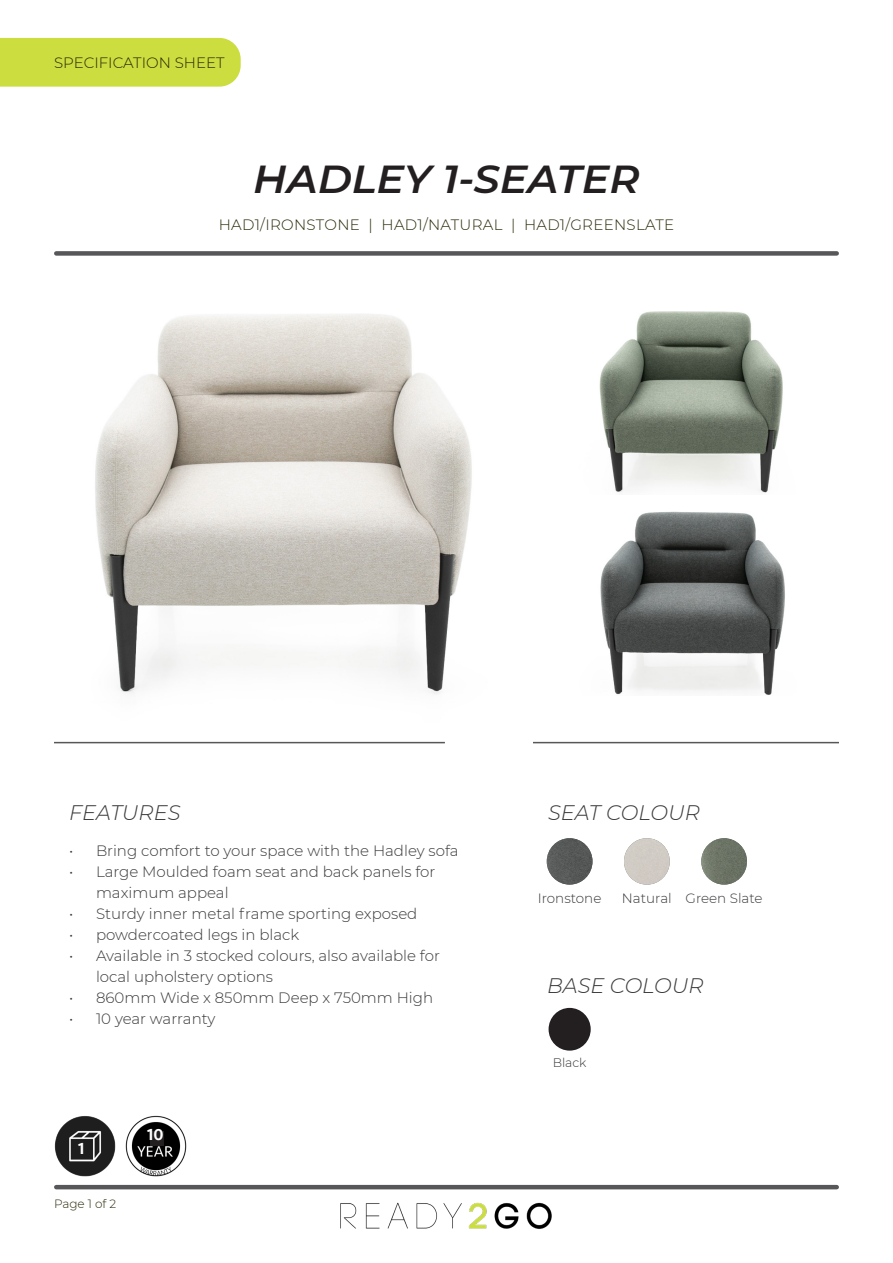
<style>
.page{position:relative;width:893px;height:1263px;background:#fff}
.page>*{position:absolute;margin:0;border:0;box-sizing:border-box;transform-origin:0 0}
.Main_Headline_26pt{font:italic 600 39px "Montserrat";color:#231f20;scale:1.06 1}
.SUBHEAD_14pt{font:italic 300 21px "Montserrat";color:#383839}
.t1{font:500 16.5px "Seravek";color:#fff}
.t2{font:300 15px/21px "Montserrat";color:#383839}
.Product_Codes_10pt{font:300 15px "Montserrat";letter-spacing:.015em;color:#2a2807}
.Colour_Name_9pt_-0{font:300 13.5px "Montserrat";color:#383839}
.Colour_Name_9pt_-0-2{font:300 12.45px "Montserrat";color:#383839}
.t3{font:300 12px "Montserrat";color:#2a2807}
</style>
<div class="page">
<div style="left:56px;top:251px;width:781px;height:5px;background:#575659"></div>
<hr style="left:54px;top:742px;width:391px;height:1px;background:#575659">
<hr style="left:533px;top:742px;width:306px;height:1px;background:#575659">
<img style="left:126px;top:1115px;width:60px;height:61px">
<div style="left:150px;top:1131px;width:14px;height:15px;background:#231f20"></div>
<img style="left:54px;top:1116px;width:61px;height:60px">
<div style="left:74px;top:1141px;width:13px;height:16px;background:#1e1e1e"></div>
<div style="left:549px;top:1008px;width:42px;height:42px;background:#231f20;border-radius:50%"></div>
<img style="left:95px;top:314px;width:377px;height:380px">
<img style="left:599px;top:311px;width:184px;height:182px">
<img style="left:600px;top:511px;width:185px;height:184px">
<div style="left:624px;top:838px;width:46px;height:47px;background:#d1cbc4;border-radius:23px"></div>
<img style="left:701px;top:838px;width:46px;height:47px;border-radius:23px">
<img style="left:547px;top:838px;width:45px;height:47px;border-radius:23px">
<div style="left:0;top:38px;width:241px;height:49px;background:#ccdd40"></div>
<hr style="left:56px;top:1185px;width:781px;height:4px;background:#575659">
<img style="left:332px;top:1189px;width:229px;height:40px">
<p class="Product_Codes_10pt" style="left:54px;top:52px;width:172px">SPECIFICATION SHEET</p>
<p class="Main_Headline_26pt" style="left:253px;top:151px;width:366px">HADLEY 1-SEATER</p>
<p class="Product_Codes_10pt" style="left:219px;top:214px;width:457px">HAD1/IRONSTONE | HAD1/NATURAL | HAD1/GREENSLATE</p>
<p class="SUBHEAD_14pt" style="left:69px;top:798px;width:113px">FEATURES</p>
<p class="t2" style="left:69px;top:840px;width:391px">• Bring comfort to your space with the Hadley sofa</p>
<p class="t2" style="left:96px;top:861px;width:341px;text-indent:-27px">• Large Moulded foam seat and back panels for maximum appeal</p>
<p class="t2" style="left:69px;top:903px;width:350px">• Sturdy inner metal frame sporting exposed</p>
<p class="t2" style="left:69px;top:924px;width:232px">• powdercoated legs in black</p>
<p class="t2" style="left:96px;top:945px;width:345px;text-indent:-27px">• Available in 3 stocked colours, also available for local upholstery options</p>
<p class="t2" style="left:69px;top:987px;width:366px">• 860mm Wide x 850mm Deep x 750mm High</p>
<p class="t2" style="left:69px;top:1008px;width:148px">• 10 year warranty</p>
<p class="t1" style="left:78px;top:1138px;width:8px">1</p>
<p class="t3" style="left:54px;top:1195px;width:64px">Page 1 of 2</p>
<p class="t1" style="left:147px;top:1124px;width:18px">10</p>
<p class="SUBHEAD_14pt" style="left:548px;top:798px;width:153px">SEAT COLOUR</p>
<p class="Colour_Name_9pt_-0" style="left:538px;top:889px;width:65px">Ironstone</p>
<p class="Colour_Name_9pt_-0" style="left:622px;top:889px;width:51px">Natural</p>
<p class="Colour_Name_9pt_-0" style="left:686px;top:889px;width:79px">Green Slate</p>
<p class="SUBHEAD_14pt" style="left:547px;top:971px;width:158px">BASE COLOUR</p>
<p class="Colour_Name_9pt_-0-2" style="left:553px;top:1054px;width:35px">Black</p>
</div>
